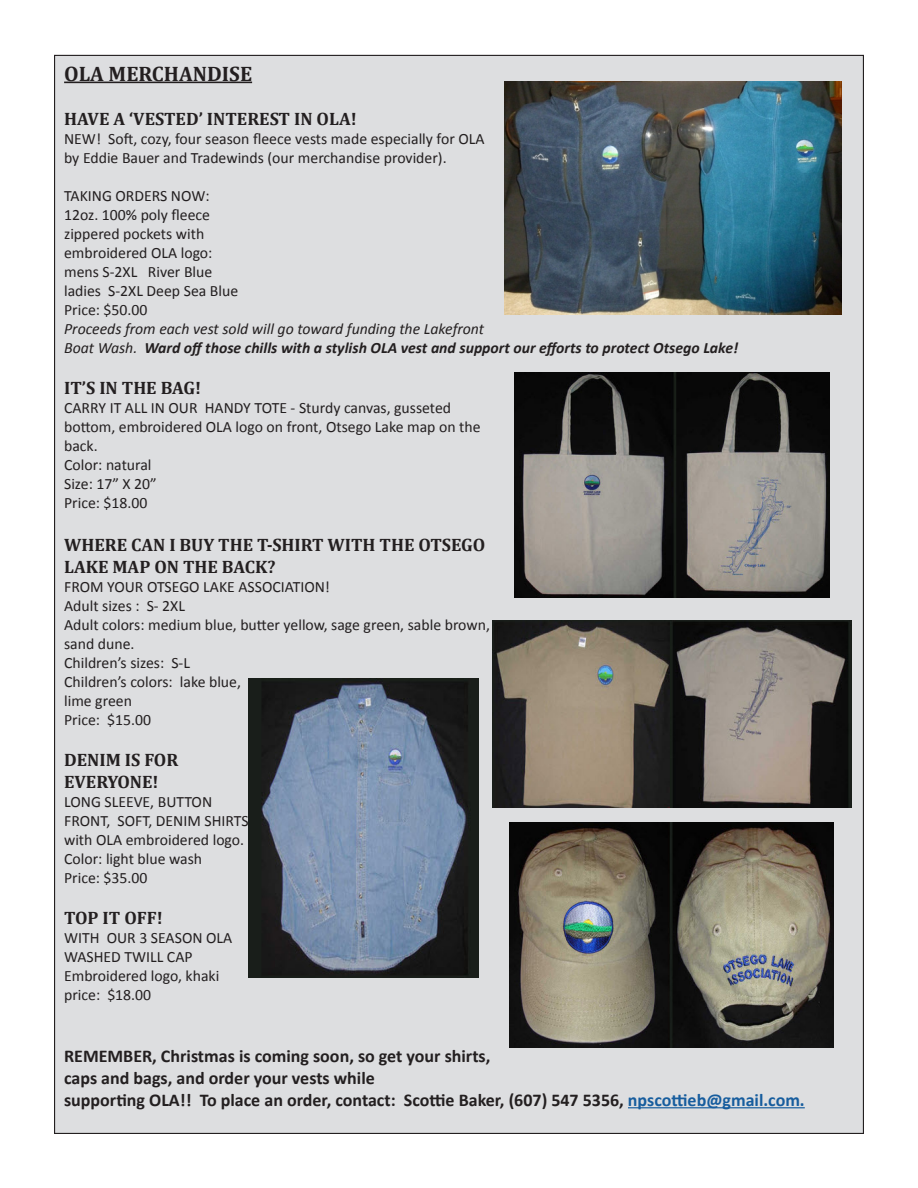
<style>
.page{position:relative;width:918px;height:1188px;background:#fff}
.page>*{position:absolute;margin:0;border:0;box-sizing:border-box;transform-origin:0 0}
.t1{font:700 21px "Cambria";color:#231f20}
.t2{font:700 18px/21.8px "Calibri";color:#231f20}
.t3{font:700 18px/21.8px "Cambria";color:#231f20}
.t4{font:15.75px/19px "Calibri";color:#231f20}
.t5{font:italic 700 15.75px/19px "Calibri";color:#231f20}
.s1{font-weight:400}
.s2{color:#175d9e}
</style>
<div class="page">
<div style="left:55px;top:55px;width:808px;height:1078px;background:#dddee0"></div>
<hr style="left:64px;top:82px;width:188px;height:1px;background:#231f20">
<hr style="left:628px;top:1107px;width:177px;height:1px;background:#175d9e">
<img style="left:510px;top:823px;width:324px;height:225px">
<img style="left:249px;top:679px;width:229px;height:299px">
<img style="left:514px;top:372px;width:315px;height:226px">
<img style="left:492px;top:621px;width:359px;height:186px">
<img style="left:504px;top:81px;width:338px;height:234px">
<p class="t1" style="left:64px;top:59px;width:190px">OLA MERCHANDISE</p>
<p class="t3" style="left:64px;top:107px;width:294px">HAVE A ‘VESTED’ INTEREST IN OLA!</p>
<p class="t4" style="left:64px;top:129px;width:422px">NEW! Soft, cozy, four season fleece vests made especially for OLA by Eddie Bauer and Tradewinds (our merchandise provider).</p>
<p class="t4" style="left:64px;top:186px;width:147px">TAKING ORDERS NOW:</p>
<p class="t4" style="left:64px;top:205px;width:147px">12oz. 100% poly fleece</p>
<p class="t4" style="left:64px;top:224px;width:142px">zippered pockets with</p>
<p class="t4" style="left:64px;top:243px;width:150px">embroidered OLA logo:</p>
<p class="t4" style="left:64px;top:262px;width:150px">mens S-2XL River Blue</p>
<p class="t4" style="left:64px;top:281px;width:176px">ladies S-2XL Deep Sea Blue</p>
<p class="t4" style="left:64px;top:300px;width:85px">Price: $50.00</p>
<p class="t5" style="left:64px;top:319px;width:676px"><span class="s1">Proceeds from each vest sold will go toward funding the Lakefront<br>Boat Wash.</span> Ward off those chills with a stylish OLA vest and support our efforts to protect Otsego Lake!</p>
<p class="t3" style="left:64px;top:376px;width:139px">IT’S IN THE BAG!</p>
<p class="t4" style="left:64px;top:398px;width:418px">CARRY IT ALL IN OUR HANDY TOTE - Sturdy canvas, gusseted bottom, embroidered OLA logo on front, Otsego Lake map on the back.</p>
<p class="t4" style="left:64px;top:455px;width:89px">Color: natural</p>
<p class="t4" style="left:64px;top:474px;width:94px">Size: 17” X 20”</p>
<p class="t4" style="left:64px;top:493px;width:85px">Price: $18.00</p>
<p class="t3" style="left:64px;top:534px;width:423px">WHERE CAN I BUY THE T-SHIRT WITH THE OTSEGO<br>LAKE MAP ON THE BACK?</p>
<p class="t4" style="left:64px;top:577px;width:267px">FROM YOUR OTSEGO LAKE ASSOCIATION!</p>
<p class="t4" style="left:64px;top:596px;width:122px">Adult sizes : S- 2XL</p>
<p class="t4" style="left:64px;top:616px;width:427px">Adult colors: medium blue, butter yellow, sage green, sable brown, sand dune.</p>
<p class="t4" style="left:64px;top:654px;width:127px">Children’s sizes: S-L</p>
<p class="t4" style="left:64px;top:673px;width:178px">Children’s colors: lake blue, lime green</p>
<p class="t4" style="left:64px;top:711px;width:88px">Price: $15.00</p>
<p class="t3" style="left:64px;top:748px;width:116px">DENIM IS FOR<br>EVERYONE!</p>
<p class="t4" style="left:64px;top:792px;width:186px">LONG SLEEVE, BUTTON<br>FRONT, SOFT, DENIM SHIRTS with OLA embroidered logo.</p>
<p class="t4" style="left:64px;top:849px;width:140px">Color: light blue wash</p>
<p class="t4" style="left:64px;top:868px;width:85px">Price: $35.00</p>
<p class="t3" style="left:64px;top:906px;width:100px">TOP IT OFF!</p>
<p class="t4" style="left:64px;top:928px;width:170px">WITH OUR 3 SEASON OLA</p>
<p class="t4" style="left:64px;top:947px;width:130px">WASHED TWILL CAP</p>
<p class="t4" style="left:64px;top:966px;width:157px">Embroidered logo, khaki</p>
<p class="t4" style="left:64px;top:985px;width:89px">price: $18.00</p>
<p class="t2" style="left:64px;top:1045px;width:742px">REMEMBER, Christmas is coming soon, so get your shirts,<br>caps and bags, and order your vests while<br>supporting OLA!! To place an order, contact: Scottie Baker, (607) 547 5356, <span class="s2">npscottieb@gmail.com.</span></p>
</div>
